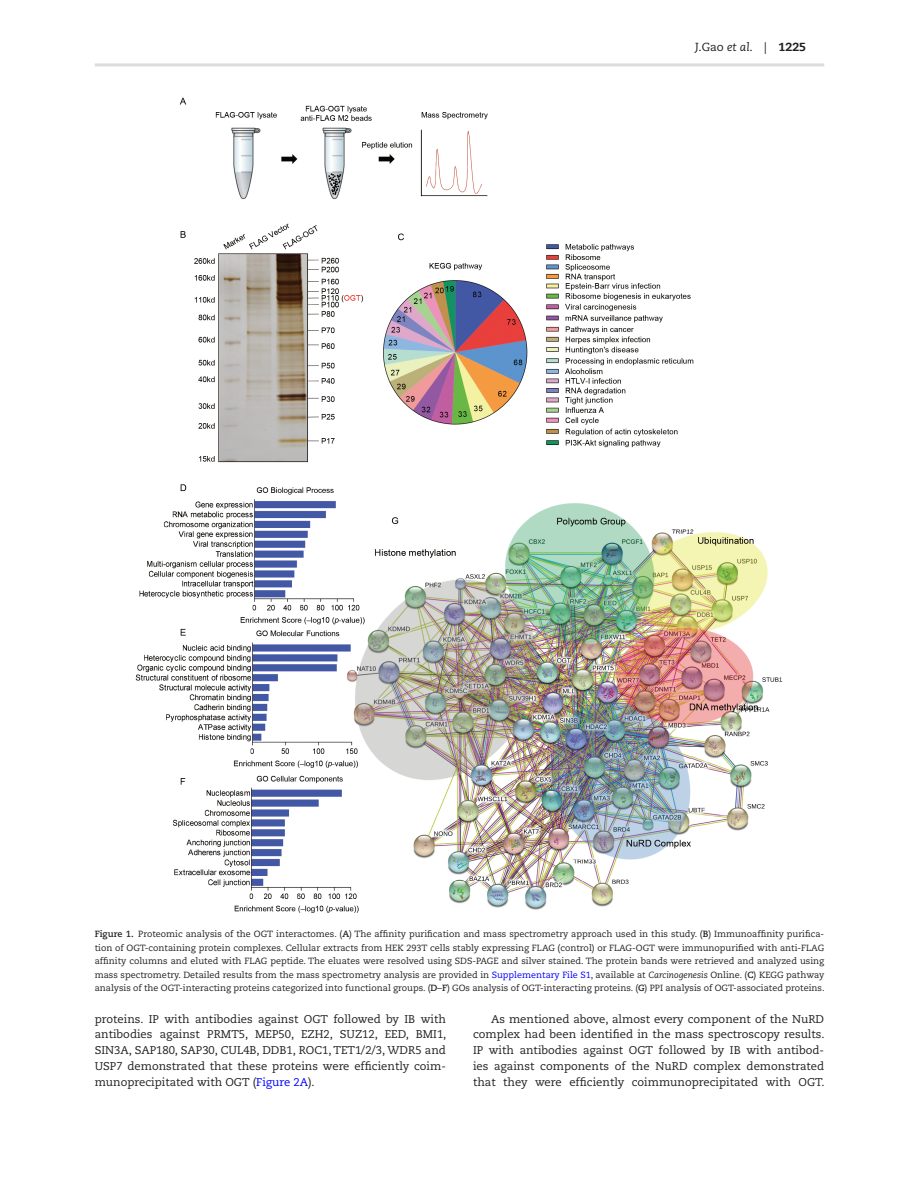
<style>
.page{position:relative;width:919px;height:1187px;background:#fff}
.page>*{position:absolute;margin:0;border:0;box-sizing:border-box;transform-origin:0 0}
.t1{font:11.7px "Caecilia LT Std";color:#231f20}
.t2{font:11.25px/15.8px "Caecilia LT Std";color:#231f20;text-align:justify}
.t3{font:9px/13.5px "Caecilia LT Std";color:#231f20;text-align:justify}
.s1{font-style:italic}
.s2{font-weight:800}
.s3{font-weight:700}
.s4{color:#00f}
</style>
<div class="page">
<hr style="left:95px;top:63px;width:729px;height:3px;background:#dcdddf">
<img style="left:135px;top:98px;width:648px;height:815px">
<p class="t1" style="left:695px;top:41px;width:112px">J.Gao <span class="s1">et al</span>. | <span class="s2">1225</span></p>
<p class="t3" style="left:95px;top:927px;width:731px"><span class="s3">Figure 1.</span> Proteomic analysis of the OGT interactomes. (<span class="s3">A</span>) The affinity purification and mass spectrometry approach used in this study. (<span class="s3">B</span>) Immunoaffinity purifica&shy;tion of OGT-containing protein complexes. Cellular extracts from HEK 293T cells stably expressing FLAG (control) or FLAG-OGT were immunopurified with anti-FLAG affinity columns and eluted with FLAG peptide. The eluates were resolved using SDS-PAGE and silver stained. The protein bands were retrieved and analyzed using mass spectrometry. Detailed results from the mass spectrometry analysis are provided in <span class="s4">Supplementary File S1</span>, available at <span class="s1">Carcinogenesis</span> Online. (<span class="s3">C</span>) KEGG pathway analysis of the OGT-interacting proteins categorized into functional groups. (<span class="s3">D</span>–<span class="s3">F</span>) GOs analysis of OGT-interacting proteins. (<span class="s3">G</span>) PPI analysis of OGT-associated proteins.</p>
<p class="t2" style="left:95px;top:1010px;width:353px">proteins. IP with antibodies against OGT followed by IB with antibodies against PRMT5, MEP50, EZH2, SUZ12, EED, BMI1, SIN3A, SAP180, SAP30, CUL4B, DDB1, ROC1, TET1/2/3, WDR5 and USP7 demonstrated that these proteins were efficiently coim&shy;munoprecipitated with OGT (<span class="s4">Figure 2A</span>).</p>
<p class="t2" style="left:473px;top:1010px;width:353px;text-indent:18px">As mentioned above, almost every component of the NuRD complex had been identified in the mass spectroscopy results.<br>IP with antibodies against OGT followed by IB with antibod&shy;ies against components of the NuRD complex demonstrated that they were efficiently coimmunoprecipitated with OGT.</p>
</div>
